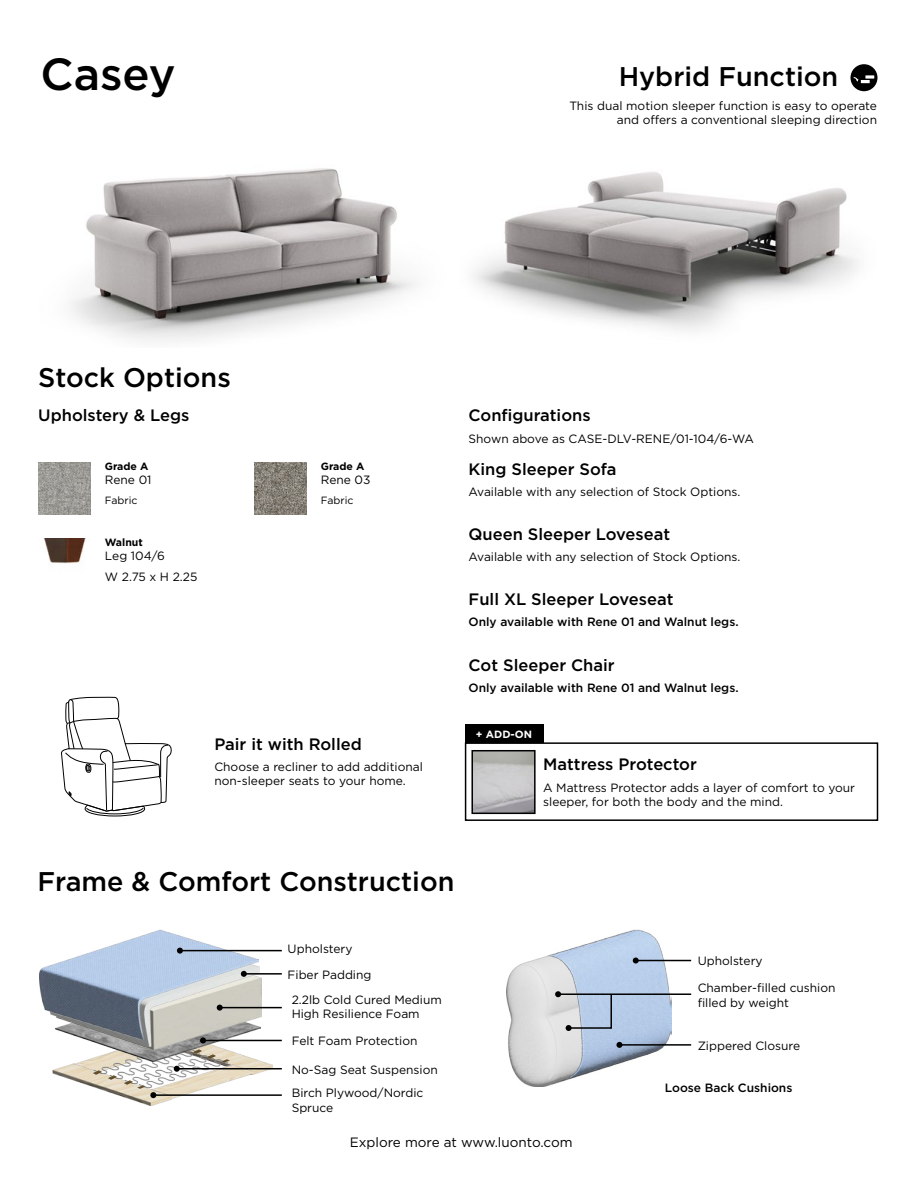
<style>
.page{position:relative;width:918px;height:1188px;background:#fff}
.page>*{position:absolute;margin:0;border:0;box-sizing:border-box;transform-origin:0 0}
.t1{font:500 45px "Gotham";color:#000}
.t2{font:500 27px "Gotham";color:#000}
.t3{font:500 16.5px "Gotham";color:#000}
.t4{font:13.5px "Gotham";color:#000}
.t5{font:12px/14.4px "Gotham";color:#000}
.t6{font:500 12px "Gotham";color:#000}
.t7{font:700 10.5px "Gotham";color:#000}
.t8{font:10.5px "Gotham";color:#000}
.t9{font:700 10.5px "Gotham";color:#fff}
</style>
<div class="page">
<img style="left:228px;top:1039px;width:44px;height:35px">
<img style="left:171px;top:1064px;width:81px;height:35px">
<img style="left:53px;top:1063px;width:118px;height:42px">
<img style="left:95px;top:1061px;width:15px;height:13px">
<img style="left:110px;top:1061px;width:16px;height:18px">
<img style="left:126px;top:1061px;width:13px;height:22px">
<img style="left:139px;top:1061px;width:89px;height:27px">
<svg style="left:93px;top:1071px;width:8px;height:3px"></svg>
<svg style="left:109px;top:1076px;width:8px;height:3px"></svg>
<svg style="left:124px;top:1081px;width:8px;height:3px"></svg>
<img style="left:84px;top:1050px;width:177px;height:11px">
<svg style="left:208px;top:1055px;width:8px;height:3px"></svg>
<svg style="left:222px;top:1059px;width:8px;height:4px"></svg>
<img style="left:105px;top:949px;width:157px;height:101px">
<img style="left:87px;top:1040px;width:172px;height:6px">
<img style="left:40px;top:929px;width:219px;height:111px">
<img style="left:506px;top:955px;width:55px;height:132px">
<img style="left:548px;top:929px;width:124px;height:153px">
<hr style="left:180px;top:950px;width:102px;height:1px;background:#000">
<svg style="left:177px;top:948px;width:6px;height:6px"></svg>
<hr style="left:636px;top:960px;width:55px;height:1px;background:#000">
<svg style="left:633px;top:958px;width:6px;height:6px"></svg>
<hr style="left:244px;top:973px;width:38px;height:2px;background:#000">
<svg style="left:241px;top:971px;width:6px;height:6px"></svg>
<hr style="left:558px;top:993px;width:133px;height:2px;background:#000">
<hr style="left:203px;top:1040px;width:79px;height:1px;background:#000">
<svg style="left:200px;top:1037px;width:6px;height:6px"></svg>
<hr style="left:177px;top:1068px;width:105px;height:1px;background:#000">
<svg style="left:174px;top:1066px;width:6px;height:6px"></svg>
<hr style="left:153px;top:1094px;width:129px;height:2px;background:#000">
<svg style="left:138px;top:1085px;width:18px;height:13px"></svg>
<hr style="left:619px;top:1044px;width:72px;height:2px;background:#000">
<hr style="left:220px;top:1007px;width:62px;height:1px;background:#000">
<svg style="left:217px;top:1005px;width:6px;height:6px"></svg>
<svg style="left:522px;top:961px;width:100px;height:119px;background:#c7cfda"></svg>
<img style="left:43px;top:538px;width:43px;height:26px">
<img style="left:38px;top:462px;width:53px;height:53px">
<img style="left:254px;top:462px;width:53px;height:53px">
<img style="left:71px;top:168px;width:345px;height:173px">
<img style="left:473px;top:172px;width:385px;height:159px">
<div style="left:465px;top:742px;width:413px;height:79px;border:2px solid #000"></div>
<img style="left:474px;top:753px;width:59px;height:58px">
<div style="left:471px;top:750px;width:65px;height:64px;border:2px solid #000"></div>
<div style="left:465px;top:724px;width:78px;height:18px;background:#000"></div>
<div style="left:850px;top:64px;width:28px;height:27px;background:#000;border-radius:50%"></div>
<svg style="left:854px;top:75px;width:20px;height:8px"></svg>
<svg style="left:61px;top:697px;width:111px;height:120px"></svg>
<h1 class="t1" style="left:40px;top:45px;width:136px">Casey</h1>
<h2 class="t2" style="left:619px;top:59px;width:221px">Hybrid Function</h2>
<p class="t5" style="left:569px;top:98px;width:309px;text-align:right">This dual motion sleeper function is easy to operate and offers a conventional sleeping direction</p>
<h2 class="t2" style="left:38px;top:360px;width:194px">Stock Options</h2>
<h3 class="t3" style="left:38px;top:405px;width:153px">Upholstery &amp; Legs</h3>
<h3 class="t3" style="left:469px;top:405px;width:124px">Configurations</h3>
<p class="t5" style="left:469px;top:431px;width:287px">Shown above as CASE-DLV-RENE/01-104/6-WA</p>
<p class="t7" style="left:105px;top:459px;width:45px">Grade A</p>
<p class="t5" style="left:105px;top:473px;width:48px">Rene 01</p>
<p class="t8" style="left:105px;top:493px;width:34px">Fabric</p>
<p class="t7" style="left:105px;top:535px;width:39px">Walnut</p>
<p class="t5" style="left:105px;top:545px;width:94px;line-height:21.1px">Leg 104/6<br>W 2.75 x H 2.25</p>
<p class="t7" style="left:321px;top:459px;width:45px">Grade A</p>
<p class="t5" style="left:321px;top:473px;width:51px">Rene 03</p>
<p class="t8" style="left:321px;top:493px;width:34px">Fabric</p>
<h3 class="t3" style="left:214px;top:733px;width:149px">Pair it with Rolled</h3>
<p class="t5" style="left:214px;top:759px;width:210px">Choose a recliner to add additional non-sleeper seats to your home.</p>
<h3 class="t3" style="left:469px;top:458px;width:149px">King Sleeper Sofa</h3>
<p class="t5" style="left:469px;top:484px;width:273px">Available with any selection of Stock Options.</p>
<h3 class="t3" style="left:469px;top:523px;width:203px">Queen Sleeper Loveseat</h3>
<p class="t5" style="left:469px;top:550px;width:273px">Available with any selection of Stock Options.</p>
<h3 class="t3" style="left:469px;top:589px;width:206px">Full XL Sleeper Loveseat</h3>
<p class="t6" style="left:469px;top:614px;width:272px">Only available with Rene 01 and Walnut legs.</p>
<h3 class="t3" style="left:469px;top:654px;width:148px">Cot Sleeper Chair</h3>
<p class="t6" style="left:469px;top:680px;width:272px">Only available with Rene 01 and Walnut legs.</p>
<p class="t9" style="left:476px;top:727px;width:58px">+ ADD-ON</p>
<h3 class="t3" style="left:543px;top:754px;width:155px">Mattress Protector</h3>
<p class="t5" style="left:543px;top:780px;width:313px">A Mattress Protector adds a layer of comfort to your sleeper, for both the body and the mind.</p>
<h2 class="t2" style="left:38px;top:864px;width:418px">Frame &amp; Comfort Construction</h2>
<p class="t5" style="left:288px;top:941px;width:66px">Upholstery</p>
<p class="t5" style="left:292px;top:962px;width:152px;line-height:24.9px;text-indent:-4px">Fiber Padding<br>2.2lb Cold Cured Medium</p>
<p class="t5" style="left:292px;top:1006px;width:130px">High Resilience Foam</p>
<p class="t5" style="left:292px;top:1034px;width:127px">Felt Foam Protection</p>
<p class="t5" style="left:292px;top:1057px;width:148px;line-height:23.7px">No-Sag Seat Suspension<br>Birch Plywood/Nordic</p>
<p class="t5" style="left:292px;top:1100px;width:43px">Spruce</p>
<p class="t5" style="left:698px;top:954px;width:66px">Upholstery</p>
<p class="t5" style="left:698px;top:981px;width:139px">Chamber-filled cushion filled by weight</p>
<p class="t5" style="left:698px;top:1038px;width:104px">Zippered Closure</p>
<p class="t6" style="left:665px;top:1080px;width:129px">Loose Back Cushions</p>
<p class="t4" style="left:350px;top:1134px;width:224px">Explore more at www.luonto.com</p>
</div>
